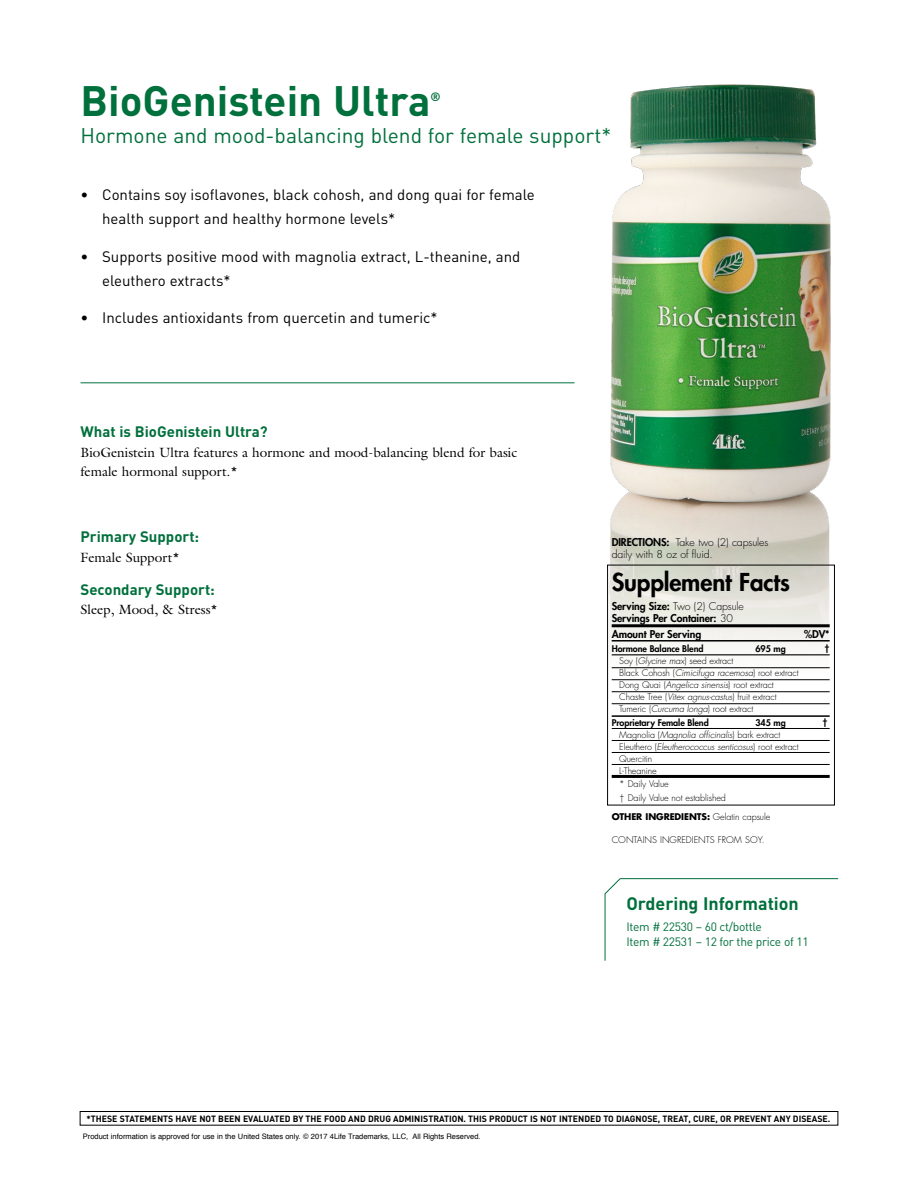
<style>
.page{position:relative;width:918px;height:1188px;background:#fff}
.page>*{position:absolute;margin:0;border:0;box-sizing:border-box;transform-origin:0 0}
.t1{font:700 42px "DIN";color:#00703c}
.t2{font:800 24px "Futura Std";letter-spacing:-.005em;color:#000}
.t3{font:21px "DIN";color:#00703c}
.t4{font:700 17.85px "DIN";color:#00703c}
.t5{font:15px/24px "DIN";color:#000}
.t6{font:700 15px "DIN";color:#00703c}
.t7{font:13.5px/19.5px "Galliard Std";color:#000}
.t8{font:12px/14.4px "DIN";letter-spacing:-.025em;color:#00703c}
.t9{font:700 12px "DIN";color:#00703c}
.t10{font:800 10.5px/12px "Futura Std";letter-spacing:-.01em;color:#000}
.t11{font:300 10.5px/12px "Futura Std";letter-spacing:-.01em;color:#000}
.t12{font:300 9px/12px "Futura Std";letter-spacing:-.01em;color:#000}
.t13{font:700 9px "DIN";color:#000}
.t14{font:800 9px "Futura Std";letter-spacing:-.01em;color:#000}
.t15{font:700 9px "Futura Std";letter-spacing:-.01em;color:#000}
.t16{font:7.5px "Helvetica";color:#000}
.s1{font-weight:800}
.s2{font-weight:300}
.s3{font-style:italic}
</style>
<div class="page">
<img style="left:607px;top:84px;width:228px;height:669px">
<hr style="left:612px;top:624px;width:218px;height:3px;background:#000">
<hr style="left:612px;top:640px;width:218px;height:2px;background:#000">
<hr style="left:612px;top:654px;width:218px;height:1px;background:#000">
<hr style="left:612px;top:667px;width:218px;height:1px;background:#000">
<hr style="left:612px;top:679px;width:218px;height:1px;background:#000">
<hr style="left:612px;top:691px;width:218px;height:1px;background:#000">
<hr style="left:612px;top:703px;width:218px;height:1px;background:#000">
<hr style="left:612px;top:715px;width:218px;height:2px;background:#000">
<hr style="left:612px;top:728px;width:218px;height:1px;background:#000">
<hr style="left:612px;top:740px;width:218px;height:1px;background:#000">
<hr style="left:612px;top:752px;width:218px;height:1px;background:#000">
<hr style="left:612px;top:764px;width:218px;height:1px;background:#000">
<hr style="left:612px;top:775px;width:218px;height:3px;background:#000">
<div style="left:607px;top:565px;width:228px;height:240px;border:1px solid #000"></div>
<hr style="left:81px;top:382px;width:494px;height:1px;background:#00703c">
<svg style="left:605px;top:878px;width:234px;height:83px"></svg>
<div style="left:80px;top:1111px;width:758px;height:14px;border:1px solid #000"></div>
<h1 class="t1" style="left:81px;top:73px;width:352px">BioGenistein Ultra</h1>
<h3 class="t9" style="left:431px;top:89px;width:12px">®</h3>
<h3 class="t3" style="left:81px;top:122px;width:532px">Hormone and mood-balancing blend for female support*</h3>
<h3 class="t5" style="left:102px;top:183px;width:434px;text-indent:-22px">• Contains soy isoflavones, black cohosh, and dong quai for female health support and healthy hormone levels*</h3>
<h3 class="t5" style="left:102px;top:244px;width:420px;text-indent:-22px">• Supports positive mood with magnolia extract, L-theanine, and eleuthero extracts*</h3>
<h3 class="t5" style="left:81px;top:306px;width:359px">• Includes antioxidants from quercetin and tumeric*</h3>
<h3 class="t6" style="left:81px;top:422px;width:189px">What is BioGenistein Ultra?</h3>
<h3 class="t7" style="left:81px;top:442px;width:438px">BioGenistein Ultra features a hormone and mood-balancing blend for basic female hormonal support.*</h3>
<h3 class="t6" style="left:81px;top:527px;width:120px">Primary Support:</h3>
<h3 class="t7" style="left:81px;top:547px;width:101px">Female Support*</h3>
<h3 class="t6" style="left:81px;top:580px;width:136px">Secondary Support:</h3>
<h3 class="t7" style="left:81px;top:600px;width:139px">Sleep, Mood, &amp; Stress*</h3>
<p class="t11" style="left:612px;top:536px;width:158px"><span class="s1">DIRECTIONS:</span> Take two (2) capsules daily with 8 oz of fluid.</p>
<h2 class="t2" style="left:612px;top:567px;width:180px">Supplement Facts</h2>
<p class="t10" style="left:612px;top:600px;width:134px">Serving Size: <span class="s2">Two (2) Capsule<br></span>Servings Per Container: <span class="s2">30</span></p>
<p class="t10" style="left:612px;top:628px;width:91px">Amount Per Serving</p>
<p class="t10" style="left:804px;top:628px;width:27px">%DV*</p>
<p class="t14" style="left:612px;top:643px;width:93px">Hormone Balance Blend</p>
<p class="t14" style="left:755px;top:643px;width:32px">695 mg</p>
<p class="t14" style="left:824px;top:643px;width:7px">†</p>
<p class="t12" style="left:619px;top:655px;width:181px">Soy (<span class="s3">Glycine max</span>) seed extract<br>Black Cohosh (<span class="s3">Cimicifuga racemosa</span>) root extract Dong Quai (<span class="s3">Angelica sinensis</span>) root extract Chaste Tree (<span class="s3">Vitex agnus-castus</span>) fruit extract Tumeric (<span class="s3">Curcuma longa</span>) root extract</p>
<p class="t14" style="left:612px;top:717px;width:99px">Proprietary Female Blend</p>
<p class="t14" style="left:755px;top:717px;width:32px">345 mg</p>
<p class="t14" style="left:822px;top:717px;width:7px">†</p>
<p class="t12" style="left:619px;top:729px;width:181px">Magnolia (<span class="s3">Magnolia officinalis</span>) bark extract<br>Eleuthero (<span class="s3">Eleutherococcus senticosus</span>) root extract<br>Quercitin<br>L-Theanine</p>
<p class="t12" style="left:619px;top:777px;width:108px;line-height:13.5px">* Daily Value<br>† Daily Value not established</p>
<p class="t15" style="left:612px;top:811px;width:160px">OTHER INGREDIENTS: <span class="s2">Gelatin capsule</span></p>
<p class="t12" style="left:612px;top:834px;width:154px">CONTAINS INGREDIENTS FROM SOY.</p>
<h3 class="t4" style="left:626px;top:892px;width:174px">Ordering Information</h3>
<h3 class="t8" style="left:626px;top:920px;width:184px">Item # 22530 – 60 ct/bottle<br>Item # 22531 – 12 for the price of 11</h3>
<p class="t13" style="left:86px;top:1113px;width:745px">*THESE STATEMENTS HAVE NOT BEEN EVALUATED BY THE FOOD AND DRUG ADMINISTRATION. THIS PRODUCT IS NOT INTENDED TO DIAGNOSE, TREAT, CURE, OR PREVENT ANY DISEASE.</p>
<p class="t16" style="left:83px;top:1130px;width:399px">Product information is approved for use in the United States only. © 2017 4Life Trademarks, LLC, All Rights Reserved.</p>
</div>
